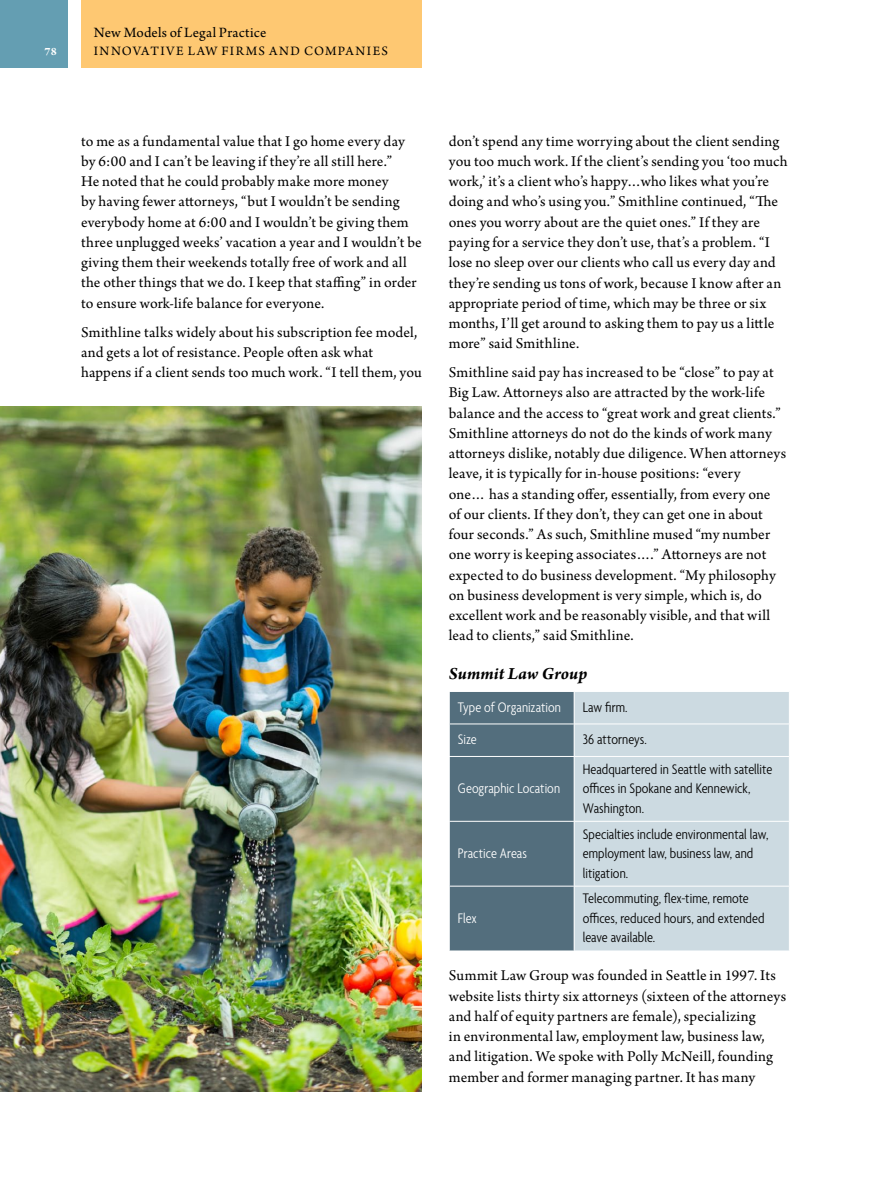
<style>
.page{position:relative;width:891px;height:1188px;background:#fff}
.page>*{position:absolute;margin:0;border:0;box-sizing:border-box;transform-origin:0 0}
.t1{font:italic 700 18px "Arno Pro";letter-spacing:.005em;color:#000}
.t2{font:15.75px/20.2px "Arno Pro";letter-spacing:.01em;color:#000}
.t3{font:300 condensed 15px/19.5px "Agenda";letter-spacing:.005em;color:#000}
.t4{font:300 condensed 15px "Agenda";color:#fff}
.t5{font:15px "Arno Pro";letter-spacing:.01em;color:#000}
.t6{font:13.5px "Arno Pro";letter-spacing:.19em;color:#000}
.t7{font:700 12px "Arno Pro";color:#fff}
</style>
<div class="page">
<div style="left:0;top:0;width:68px;height:68px;background:#649eb2"></div>
<div style="left:81px;top:0;width:341px;height:68px;background:#fec872"></div>
<div style="left:450px;top:692px;width:124px;height:259px;background:#536e7d"></div>
<div style="left:575px;top:692px;width:214px;height:259px;background:#ccdae1"></div>
<hr style="left:449px;top:724px;width:125px;height:1px;background:#fff">
<hr style="left:574px;top:724px;width:216px;height:1px;background:#fff">
<hr style="left:449px;top:756px;width:125px;height:1px;background:#fff">
<hr style="left:574px;top:756px;width:216px;height:1px;background:#fff">
<hr style="left:449px;top:821px;width:125px;height:1px;background:#fff">
<hr style="left:574px;top:821px;width:216px;height:1px;background:#fff">
<hr style="left:449px;top:886px;width:125px;height:1px;background:#fff">
<hr style="left:574px;top:886px;width:216px;height:1px;background:#fff">
<img style="left:0;top:406px;width:422px;height:685px">
<p class="t7" style="left:45px;top:44px;width:14px">78</p>
<p class="t5" style="left:94px;top:24px;width:174px">New Models of Legal Practice</p>
<p class="t6" style="left:94px;top:43px;width:296px">innovative law fir ms and companies</p>
<p class="t2" style="left:81px;top:132px;width:342px">to me as a fundamental value that I go home every day by 6:00 and I can’t be leaving if they’re all still here.”<br>He noted that he could probably make more money<br>by having fewer attorneys, “but I wouldn’t be sending everybody home at 6:00 and I wouldn’t be giving them three unplugged weeks’ vacation a year and I wouldn’t be giving them their weekends totally free of work and all the other things that we do. I keep that staffing” in order to ensure work-life balance for everyone.</p>
<p class="t2" style="left:81px;top:323px;width:342px">Smithline talks widely about his subscription fee model, and gets a lot of resistance. People often ask what happens if a client sends too much work. “I tell them, you</p>
<p class="t2" style="left:449px;top:132px;width:340px">don’t spend any time worrying about the client sending you too much work. If the client’s sending you ‘too much work,’ it’s a client who’s happy…who likes what you’re doing and who’s using you.” Smithline continued, “The ones you worry about are the quiet ones.” If they are paying for a service they don’t use, that’s a problem. “I lose no sleep over our clients who call us every day and they’re sending us tons of work, because I know after an appropriate period of time, which may be three or six months, I’ll get around to asking them to pay us a little more” said Smithline.</p>
<p class="t2" style="left:449px;top:363px;width:339px">Smithline said pay has increased to be “close” to pay at Big Law. Attorneys also are attracted by the work-life balance and the access to “great work and great clients.” Smithline attorneys do not do the kinds of work many attorneys dislike, notably due diligence. When attorneys leave, it is typically for in-house positions: “every<br>one… has a standing offer, essentially, from every one of our clients. If they don’t, they can get one in about four seconds.” As such, Smithline mused “my number one worry is keeping associates….” Attorneys are not expected to do business development. “My philosophy on business development is very simple, which is, do excellent work and be reasonably visible, and that will lead to clients,” said Smithline.</p>
<p class="t1" style="left:449px;top:663px;width:140px">Summit Law Group</p>
<p class="t4" style="left:458px;top:699px;width:105px">Type of Organization</p>
<p class="t3" style="left:583px;top:698px;width:46px">Law firm.</p>
<p class="t4" style="left:458px;top:732px;width:20px">Size</p>
<p class="t3" style="left:583px;top:731px;width:66px">36 attorneys.</p>
<p class="t4" style="left:458px;top:780px;width:104px">Geographic Location</p>
<p class="t3" style="left:583px;top:760px;width:191px">Headquartered in Seattle with satellite offices in Spokane and Kennewick,<br>Washington.</p>
<p class="t4" style="left:458px;top:845px;width:71px">Practice Areas</p>
<p class="t3" style="left:583px;top:825px;width:187px">Specialties include environmental law, employment law, business law, and litigation.</p>
<p class="t3" style="left:583px;top:890px;width:183px">Telecommuting, flex-time, remote offices, reduced hours, and extended leave available.</p>
<p class="t2" style="left:449px;top:966px;width:339px">Summit Law Group was founded in Seattle in 1997. Its website lists thirty six attorneys (sixteen of the attorneys and half of equity partners are female), specializing<br>in environmental law, employment law, business law, and litigation. We spoke with Polly McNeill, founding member and former managing partner. It has many</p>
<p class="t4" style="left:458px;top:910px;width:20px">Flex</p>
</div>
